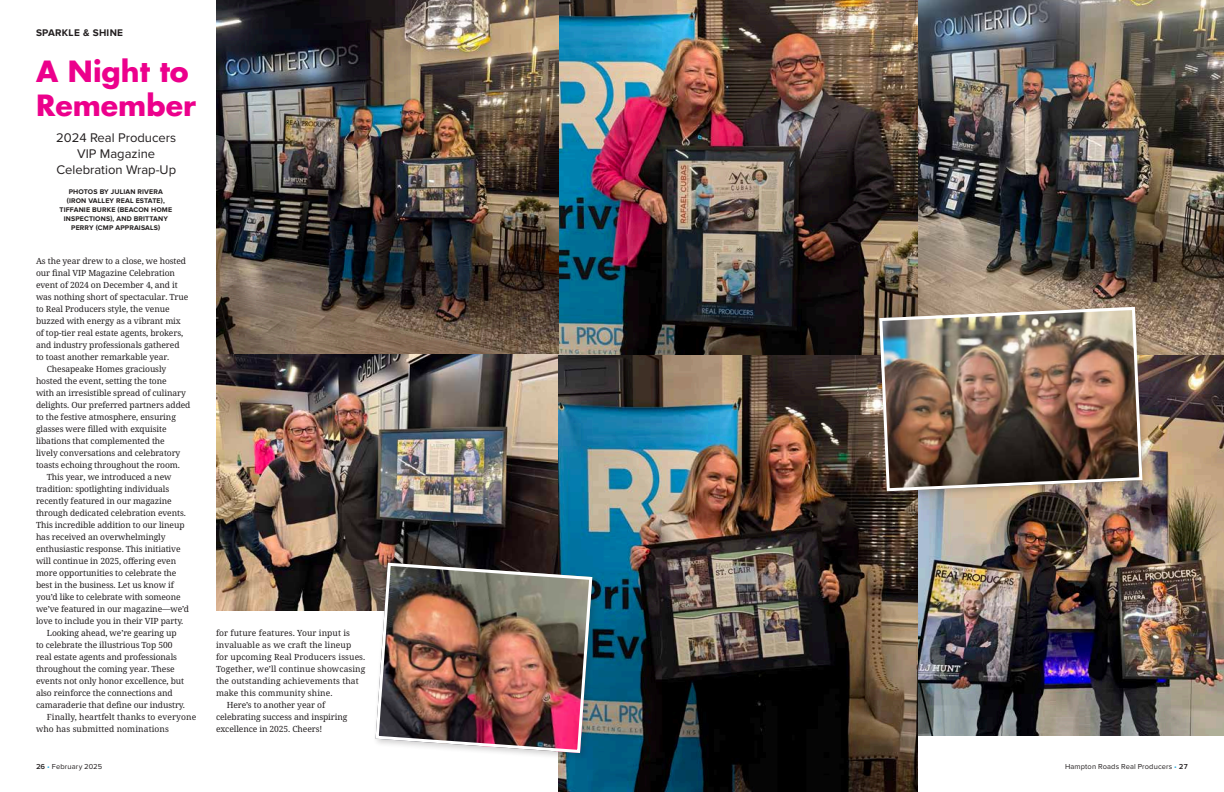
<style>
.page{position:relative;width:1224px;height:792px;background:#fff}
.page>*{position:absolute;margin:0;border:0;box-sizing:border-box;transform-origin:0 0}
.t1{font:700 28.5px/34px "Futura Std";color:#ec008c}
.t2{font:13px/16px "Proxima Nova";color:#231f20;text-align:center}
.t3{font:700 10px "Proxima Nova";letter-spacing:.03em;color:#231f20}
.t4{font:8.5px "Avrile Serif";letter-spacing:-.01em;color:#231f20}
.t5{font:8.5px "Avrile Serif";letter-spacing:.01em;color:#231f20}
.t6{font:7.5px "Proxima Nova";letter-spacing:.02em;color:#231f20}
.t7{font:700 7px/9px "Proxima Nova";letter-spacing:.02em;color:#231f20;text-align:center}
.s1{font-weight:600}
.s2{color:#19a8e0}
</style>
<div class="page">
<img style="left:918px;top:354px;width:306px;height:382px">
<img style="left:558px;top:0;width:360px;height:792px">
<img style="left:216px;top:0;width:343px;height:610px">
<img style="left:918px;top:0;width:306px;height:354px">
<div style="left:876px;top:304px;width:274px;height:195px;background:#231f20;opacity:.2"></div>
<img style="left:878px;top:305px;width:266px;height:188px">
<div style="left:373px;top:560px;width:227px;height:201px;background:#231f20;opacity:.2"></div>
<img style="left:374px;top:561px;width:220px;height:194px">
<p class="t3" style="left:36px;top:28px;width:89px">SPARKLE &amp; SHINE</p>
<h1 class="t1" style="left:36px;top:54px;width:162px">A Night to<br>Remember</h1>
<h2 class="t2" style="left:56px;top:130px;width:121px">2024 Real Producers<br>VIP Magazine<br>Celebration Wrap-Up</h2>
<p class="t7" style="left:60px;top:187px;width:114px">PHOTOS BY JULIAN RIVERA (IRON VALLEY REAL ESTATE),<br>TIFFANIE BURKE (BEACON HOME<br>INSPECTIONS), AND BRITTANY<br>PERRY (CMP APPRAISALS)</p>
<p class="t4" style="left:36px;top:255px;width:152px">As the year drew to a close, we hosted</p>
<p class="t4" style="left:36px;top:267px;width:141px">our final VIP Magazine Celebration</p>
<p class="t4" style="left:36px;top:279px;width:143px">event of 2024 on December 4, and it</p>
<p class="t4" style="left:36px;top:291px;width:154px">was nothing short of spectacular. True</p>
<p class="t4" style="left:36px;top:303px;width:135px">to Real Producers style, the venue</p>
<p class="t4" style="left:36px;top:315px;width:146px">buzzed with energy as a vibrant mix</p>
<p class="t4" style="left:36px;top:327px;width:149px">of top-tier real estate agents, brokers,</p>
<p class="t4" style="left:36px;top:339px;width:145px">and industry professionals gathered</p>
<p class="t4" style="left:36px;top:351px;width:135px">to toast another remarkable year.</p>
<p class="t4" style="left:47px;top:363px;width:121px">Chesapeake Homes graciously</p>
<p class="t4" style="left:36px;top:375px;width:132px">hosted the event, setting the tone</p>
<p class="t4" style="left:36px;top:387px;width:151px">with an irresistible spread of culinary</p>
<p class="t4" style="left:36px;top:399px;width:156px">delights. Our preferred partners added</p>
<p class="t4" style="left:36px;top:411px;width:141px">to the festive atmosphere, ensuring</p>
<p class="t4" style="left:36px;top:423px;width:132px">glasses were filled with exquisite</p>
<p class="t4" style="left:36px;top:435px;width:130px">libations that complemented the</p>
<p class="t4" style="left:36px;top:447px;width:146px">lively conversations and celebratory</p>
<p class="t4" style="left:36px;top:459px;width:145px">toasts echoing throughout the room.</p>
<p class="t4" style="left:47px;top:471px;width:126px">This year, we introduced a new</p>
<p class="t4" style="left:36px;top:483px;width:135px">tradition: spotlighting individuals</p>
<p class="t4" style="left:36px;top:495px;width:137px">recently featured in our magazine</p>
<p class="t4" style="left:36px;top:507px;width:151px">through dedicated celebration events.</p>
<p class="t4" style="left:36px;top:519px;width:150px">This incredible addition to our lineup</p>
<p class="t4" style="left:36px;top:531px;width:131px">has received an overwhelmingly</p>
<p class="t4" style="left:36px;top:543px;width:146px">enthusiastic response. This initiative</p>
<p class="t4" style="left:36px;top:555px;width:142px">will continue in 2025, offering even</p>
<p class="t4" style="left:36px;top:567px;width:142px">more opportunities to celebrate the</p>
<p class="t4" style="left:36px;top:579px;width:139px">best in the business. Let us know if</p>
<p class="t4" style="left:36px;top:591px;width:146px">you’d like to celebrate with someone</p>
<p class="t4" style="left:36px;top:603px;width:155px">we’ve featured in our magazine—we’d</p>
<p class="t4" style="left:36px;top:615px;width:149px">love to include you in their VIP party.</p>
<p class="t4" style="left:47px;top:627px;width:131px">Looking ahead, we’re gearing up</p>
<p class="t4" style="left:36px;top:639px;width:138px">to celebrate the illustrious Top 500</p>
<p class="t4" style="left:36px;top:651px;width:143px">real estate agents and professionals</p>
<p class="t4" style="left:36px;top:663px;width:140px">throughout the coming year. These</p>
<p class="t4" style="left:36px;top:675px;width:150px">events not only honor excellence, but</p>
<p class="t4" style="left:36px;top:687px;width:138px">also reinforce the connections and</p>
<p class="t4" style="left:36px;top:699px;width:151px">camaraderie that define our industry.</p>
<p class="t5" style="left:47px;top:711px;width:151px">Finally, heartfelt thanks to everyone</p>
<p class="t5" style="left:36px;top:723px;width:134px">who has submitted nominations</p>
<p class="t5" style="left:216px;top:627px;width:136px">for future features. Your input is</p>
<p class="t5" style="left:216px;top:639px;width:137px">invaluable as we craft the lineup</p>
<p class="t5" style="left:216px;top:651px;width:151px">for upcoming Real Producers issues.</p>
<p class="t5" style="left:216px;top:663px;width:151px">Together, we’ll continue showcasing</p>
<p class="t5" style="left:216px;top:675px;width:144px">the outstanding achievements that</p>
<p class="t5" style="left:216px;top:687px;width:118px">make this community shine.</p>
<p class="t4" style="left:227px;top:699px;width:100px">Here’s to another year of</p>
<p class="t4" style="left:216px;top:711px;width:133px">celebrating success and inspiring</p>
<p class="t4" style="left:216px;top:723px;width:108px">excellence in 2025. Cheers!</p>
<p class="t6" style="left:36px;top:762px;width:68px"><span class="s1">26</span> <span class="s2">•</span> February 2025</p>
<p class="t6" style="left:1065px;top:762px;width:124px">Hampton Roads Real Producers <span class="s2">•</span> <span class="s1">27</span></p>
</div>
